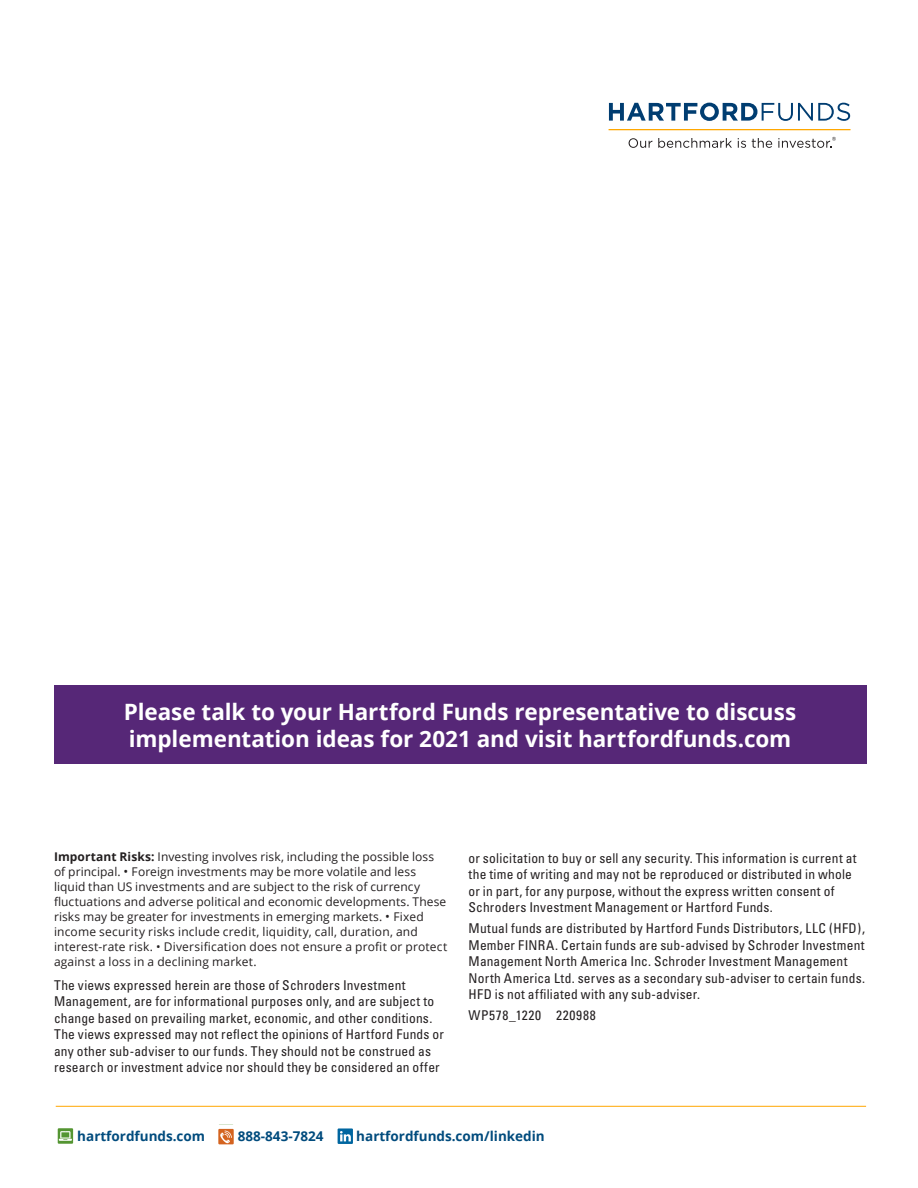
<style>
.page{position:relative;width:918px;height:1188px;background:#fff}
.page>*{position:absolute;margin:0;border:0;box-sizing:border-box;transform-origin:0 0}
.t1{font:700 22.5px/27px "Open Sans";letter-spacing:-.005em;color:#fff}
.Body_copy{font:condensed 13.5px/16.5px "Univers";letter-spacing:.015em;color:#231f20}
.t2{font:700 13.5px "Open Sans";color:#004b7d}
.Body_copy-2{font:condensed 13.5px "Univers";letter-spacing:.05em;color:#231f20}
.Body_copy-3{font:12px/15px "Open Sans";letter-spacing:.01em;color:#231f20}
.s1{font-weight:700}
.s2{font-size:12.75px}
</style>
<div class="page">
<svg style="left:609px;top:103px;width:241px;height:18px"></svg>
<hr style="left:609px;top:129px;width:242px;height:1px;background:#ffa700">
<svg style="left:629px;top:138px;width:23px;height:10px"></svg>
<svg style="left:658px;top:138px;width:74px;height:10px"></svg>
<svg style="left:738px;top:138px;width:8px;height:10px"></svg>
<svg style="left:752px;top:138px;width:20px;height:10px"></svg>
<svg style="left:778px;top:137px;width:58px;height:11px"></svg>
<hr style="left:56px;top:1106px;width:810px;height:1px;background:#ffa700">
<div style="left:58px;top:1128px;width:15px;height:16px;background:#549532"></div>
<svg style="left:59px;top:1131px;width:13px;height:10px"></svg>
<div style="left:218px;top:1129px;width:16px;height:15px;background:#d4631f"></div>
<svg style="left:220px;top:1131px;width:12px;height:13px"></svg>
<div style="left:338px;top:1128px;width:15px;height:16px;background:#0066a0"></div>
<svg style="left:340px;top:1131px;width:11px;height:10px"></svg>
<div style="left:54px;top:686px;width:812px;height:78px;background:#562777"></div>
<p class="t1" style="left:124px;top:698px;width:674px">Please talk to your Hartford Funds representative to discuss implementation ideas for 2021 and visit hartfordfunds.com</p>
<p class="Body_copy-3" style="left:54px;top:849px;width:395px"><span class="s1">Important Risks:</span> Investing involves risk, including the possible loss of principal. <span class="s2">•</span> Foreign investments may be more volatile and less liquid than US investments and are subject to the risk of currency fluctuations and adverse political and economic developments. These risks may be greater for investments in emerging markets. <span class="s2">•</span> Fixed income security risks include credit, liquidity, call, duration, and interest-rate risk. • Diversification does not ensure a profit or protect against a loss in a declining market.</p>
<p class="Body_copy" style="left:54px;top:976px;width:391px">The views expressed herein are those of Schroders Investment Management, are for informational purposes only, and are subject to change based on prevailing market, economic, and other conditions.<br>The views expressed may not reflect the opinions of Hartford Funds or any other sub-adviser to our funds. They should not be construed as research or investment advice nor should they be considered an offer</p>
<p class="Body_copy" style="left:469px;top:850px;width:390px">or solicitation to buy or sell any security. This information is current at the time of writing and may not be reproduced or distributed in whole or in part, for any purpose, without the express written consent of Schroders Investment Management or Hartford Funds.</p>
<p class="Body_copy" style="left:469px;top:920px;width:398px">Mutual funds are distributed by Hartford Funds Distributors, LLC (HFD), Member FINRA. Certain funds are sub-advised by Schroder Investment Management North America Inc. Schroder Investment Management North America Ltd. serves as a secondary sub-adviser to certain funds.<br>HFD is not affiliated with any sub-adviser.</p>
<p class="Body_copy-2" style="left:469px;top:1007px;width:129px">WP578_1220 220988</p>
<p class="t2" style="left:77px;top:1127px;width:129px">hartfordfunds.com</p>
<p class="t2" style="left:238px;top:1127px;width:87px">888-843-7824</p>
<p class="t2" style="left:356px;top:1127px;width:190px">hartfordfunds.com/linkedin</p>
</div>
